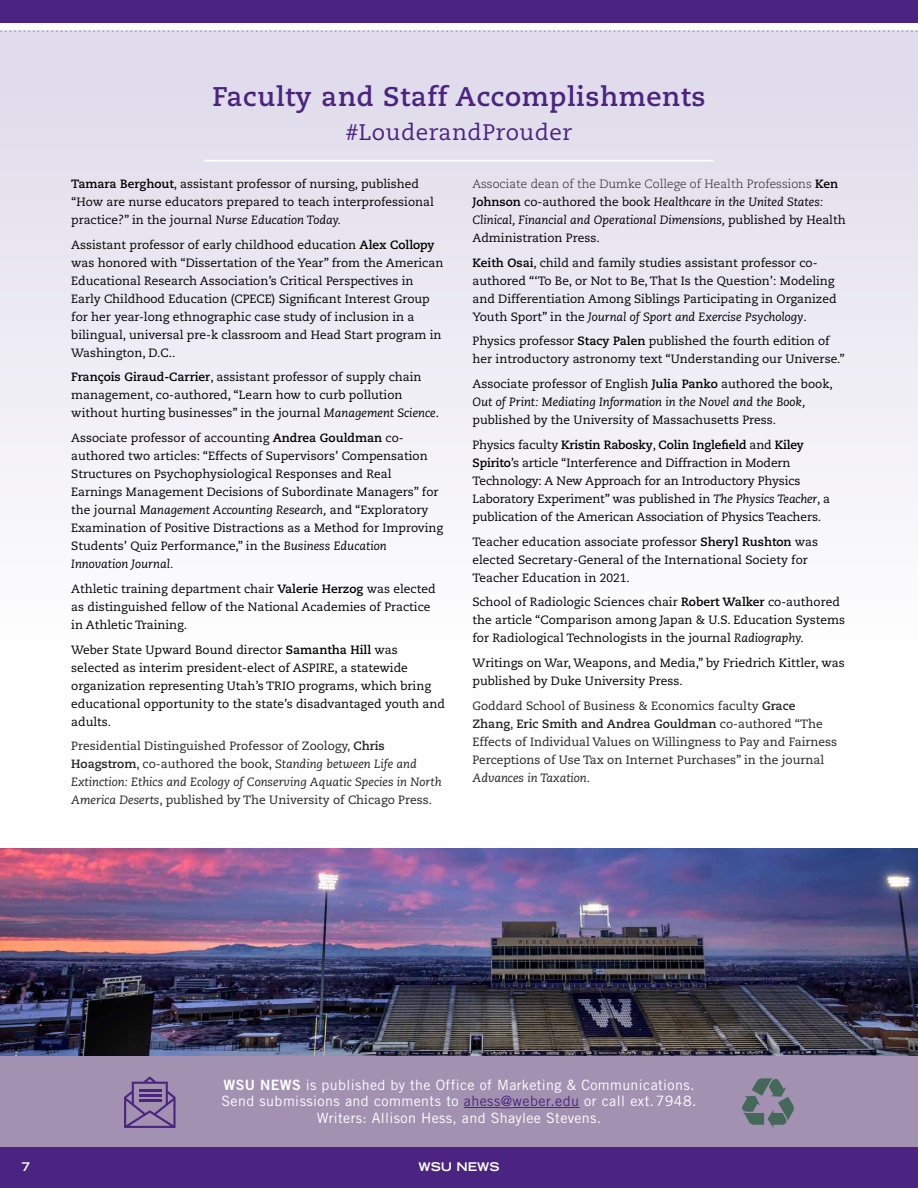
<style>
.page{position:relative;width:918px;height:1188px;background:#fff}
.page>*{position:absolute;margin:0;border:0;box-sizing:border-box;transform-origin:0 0}
.t1{font:700 27px "Caecilia LT Std";letter-spacing:.025em;color:#4a2480}
.t2{font:22.5px "Caecilia LT Std";letter-spacing:.025em;color:#4a2480}
.t3{font:14.25px/16.5px "Trade Gothic LT Std";letter-spacing:.025em;color:#fff;text-align:center}
.t4{font:12px/18px "Caecilia LT Std";color:#000}
.t5{font:12px/18px "Caecilia LT Std";color:#222}
.t6{font:italic 12px/18px "Caecilia LT Std";color:#000}
.t7{font:700 expanded 12px "Trade Gothic LT Std";color:#fff}
.s1{font-weight:700}
.s2{font-style:italic}
.s3{font-weight:300;font-style:normal;color:#202124}
.s4{font-weight:700;font-style:normal}
.s5{font-style:normal}
.s6{font-family:"Trade Gothic LT Std Bd 2"}
.s7{color:#4a2480}
</style>
<div class="page">
<div style="left:0;top:31px;width:918px;height:817px;background:linear-gradient(to bottom,#e0dceb,#fff)"></div>
<hr style="left:205px;top:160px;width:508px;height:1px;background:#fff">
<div style="left:0;top:1054px;width:918px;height:134px;background:#a391b1"></div>
<hr style="left:464px;top:1107px;width:37px;height:1px;background:#4a2480">
<svg style="left:501px;top:1107px;width:12px;height:1px"></svg>
<hr style="left:513px;top:1107px;width:66px;height:1px;background:#4a2480">
<svg style="left:742px;top:1078px;width:52px;height:50px"></svg>
<svg style="left:124px;top:1076px;width:52px;height:52px"></svg>
<hr style="left:139px;top:1100px;width:23px;height:2px;background:#4a2480">
<hr style="left:139px;top:1090px;width:23px;height:2px;background:#4a2480">
<hr style="left:139px;top:1095px;width:23px;height:2px;background:#4a2480">
<img style="left:0;top:849px;width:918px;height:206px">
<div style="left:0;top:0;width:918px;height:22px;background:#4a2480"></div>
<svg style="left:0;top:31px;width:918px;height:1px"></svg>
<div style="left:0;top:1148px;width:918px;height:40px;background:#4a2480"></div>
<h1 class="t1" style="left:212px;top:80px;width:495px">Faculty and Staff Accomplishments</h1>
<h2 class="t2" style="left:346px;top:119px;width:228px">#LouderandProuder</h2>
<p class="t4" style="left:71px;top:175px;width:364px"><span class="s1">Tamara Berghout</span>, assistant professor of nursing, published “How are nurse educators prepared to teach interprofessional practice?” in the journal <span class="s2">Nurse Education Today.</span></p>
<p class="t4" style="left:71px;top:236px;width:374px">Assistant professor of early childhood education <span class="s1">Alex Collopy </span>was honored with “Dissertation of the Year” from the American Educational Research Association’s Critical Perspectives in Early Childhood Education (CPECE) Significant Interest Group for her year-long ethnographic case study of inclusion in a bilingual, universal pre-k classroom and Head Start program in Washington, D.C..</p>
<p class="t4" style="left:71px;top:368px;width:369px"><span class="s1">François Giraud-Carrier</span>, assistant professor of supply chain management, co-authored, “Learn how to curb pollution without hurting businesses” in the journal <span class="s2">Management Science</span>.</p>
<p class="t4" style="left:71px;top:429px;width:373px">Associate professor of accounting <span class="s1">Andrea Gouldman</span> co&shy;authored two articles: “Effects of Supervisors’ Compensation Structures on Psychophysiological Responses and Real Earnings Management Decisions of Subordinate Managers” for the journal <span class="s2">Management Accounting Research,</span> and “Exploratory Examination of Positive Distractions as a Method for Improving Students’ Quiz Performance,” in the <span class="s2">Business Education Innovation Journal.</span></p>
<p class="t4" style="left:71px;top:580px;width:366px">Athletic training department chair <span class="s1">Valerie Herzog</span> was elected as distinguished fellow of the National Academies of Practice in Athletic Training.</p>
<p class="t4" style="left:71px;top:641px;width:375px">Weber State Upward Bound director <span class="s1">Samantha Hill</span> was selected as interim president-elect of ASPIRE, a statewide organization representing Utah’s TRIO programs, which bring educational opportunity to the state’s disadvantaged youth and adults.</p>
<p class="t5" style="left:71px;top:738px;width:372px">Presidential Distinguished Professor of Zoology, <span class="s1">Chris Hoagstrom</span>, co-authored the book, <span class="s2">Standing between Life and Extinction: Ethics and Ecology of Conserving Aquatic Species in North America Deserts</span>, published by The University of Chicago Press.</p>
<p class="t6" style="left:472px;top:175px;width:375px"><span class="s3">Associate dean of the Dumke College of Health Professions</span> <span class="s4">Ken Johnson</span> <span class="s5">co-authored the book</span> Healthcare in the United States:<br>Clinical, Financial and Operational Dimensions, <span class="s5">published by Health Administration Press.</span></p>
<p class="t4" style="left:472px;top:254px;width:366px"><span class="s1">Keith Osai</span>, child and family studies assistant professor co&shy;authored “‘To Be, or Not to Be, That Is the Question’: Modeling and Differentiation Among Siblings Participating in Organized Youth Sport” in the <span class="s2">Journal of Sport and Exercise Psychology</span>.</p>
<p class="t4" style="left:472px;top:333px;width:374px">Physics professor <span class="s1">Stacy Palen</span> published the fourth edition of her introductory astronomy text “Understanding our Universe.”</p>
<p class="t6" style="left:472px;top:375px;width:362px"><span class="s5">Associate professor of English</span> <span class="s4">Julia Panko</span> <span class="s5">authored the book,<br></span>Out of Print: Mediating Information in the Novel and the Book,</p>
<p class="t4" style="left:472px;top:408px;width:333px;line-height:24.8px">published by the University of Massachusetts Press.<br>Physics faculty <span class="s1">Kristin Rabosky</span>, <span class="s1">Colin Inglefield</span> and <span class="s1">Kiley</span></p>
<p class="t4" style="left:472px;top:454px;width:359px"><span class="s1">Spirito</span>’s article “Interference and Diffraction in Modern Technology: A New Approach for an Introductory Physics Laboratory Experiment” was published in <span class="s2">The Physics Teacher</span>, a publication of the American Association of Physics Teachers.</p>
<p class="t4" style="left:472px;top:533px;width:347px">Teacher education associate professor <span class="s1">Sheryl Rushton</span> was elected Secretary-General of the International Society for<br>Teacher Education in 2021.</p>
<p class="t4" style="left:472px;top:594px;width:374px">School of Radiologic Sciences chair <span class="s1">Robert Walker</span> co-authored the article “Comparison among Japan &amp; U.S. Education Systems for Radiological Technologists in the journal <span class="s2">Radiography.</span></p>
<p class="t4" style="left:472px;top:654px;width:374px">Writings on War, Weapons, and Media,” by Friedrich Kittler, was published by Duke University Press.</p>
<p class="t5" style="left:472px;top:697px;width:366px">Goddard School of Business &amp; Economics faculty <span class="s1">Grace Zhang</span>, <span class="s1">Eric Smith and Andrea Gouldman</span> co-authored “The Effects of Individual Values on Willingness to Pay and Fairness Perceptions of Use Tax on Internet Purchases” in the journal <span class="s2">Advances in Taxation</span>.</p>
<p class="t3" style="left:221px;top:1076px;width:477px"><span class="s6">WSU NEWS</span> is published by the Office of Marketing &amp; Communications.<br>Send submissions and comments to <span class="s7">ahess@weber.edu</span> or call ext. 7948.<br>Writers: Allison Hess, and Shaylee Stevens.</p>
<p class="t7" style="left:22px;top:1158px;width:10px">7</p>
<p class="t7" style="left:419px;top:1158px;width:82px">WSU NEWS</p>
</div>
